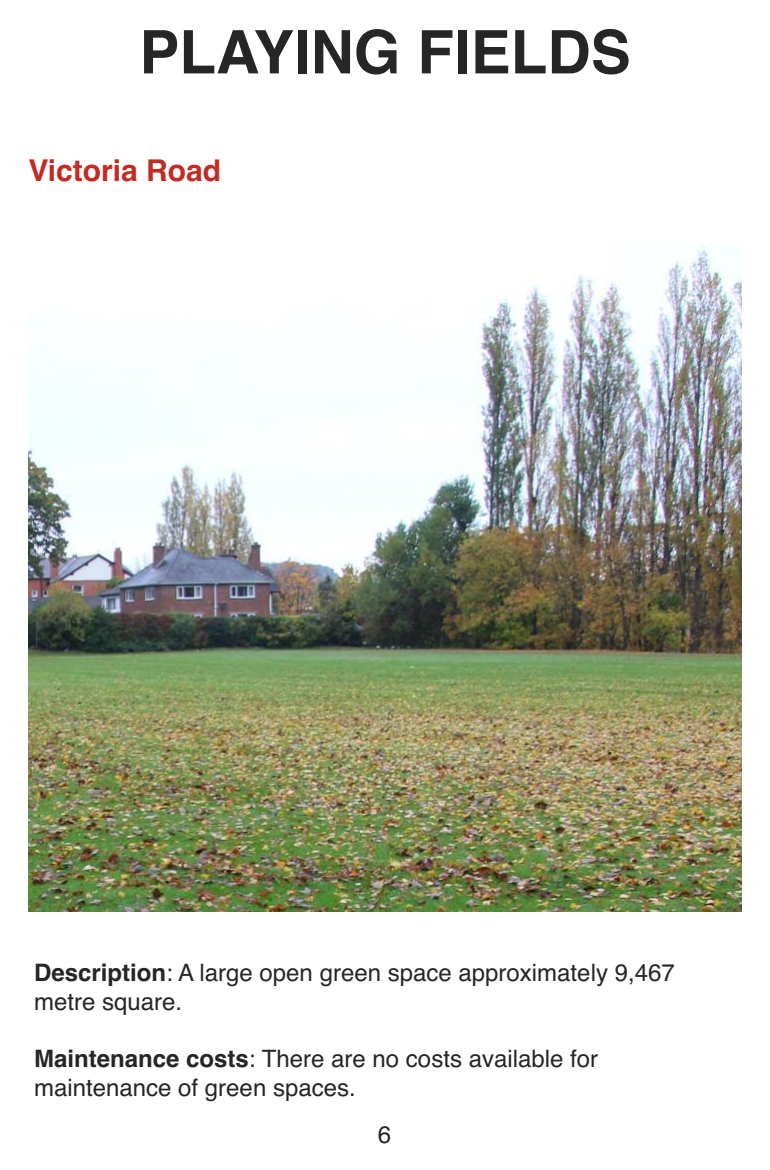
<style>
.page{position:relative;width:770px;height:1170px;background:#fff}
.page>*{position:absolute;margin:0;border:0;box-sizing:border-box;transform-origin:0 0}
.t1{font:700 60px "Helvetica";color:#272627}
.t2{font:700 30px "Helvetica";color:#c12c24}
.t3{font:24px/28.8px "Helvetica";color:#272627}
.s1{font-weight:700}
</style>
<div class="page">
<img style="left:28px;top:246px;width:713px;height:665px">
<h1 class="t1" style="left:139px;top:18px;width:493px">PLAYING FIELDS</h1>
<p class="t2" style="left:28px;top:153px;width:194px">Victoria Road</p>
<p class="t3" style="left:34px;top:958px;width:642px"><span class="s1">Description</span>: A large open green space approximately 9,467 metre square.</p>
<p class="t3" style="left:34px;top:1044px;width:565px"><span class="s1">Maintenance costs</span>: There are no costs available for maintenance of green spaces.</p>
<p class="t3" style="left:378px;top:1119px;width:15px">6</p>
</div>
